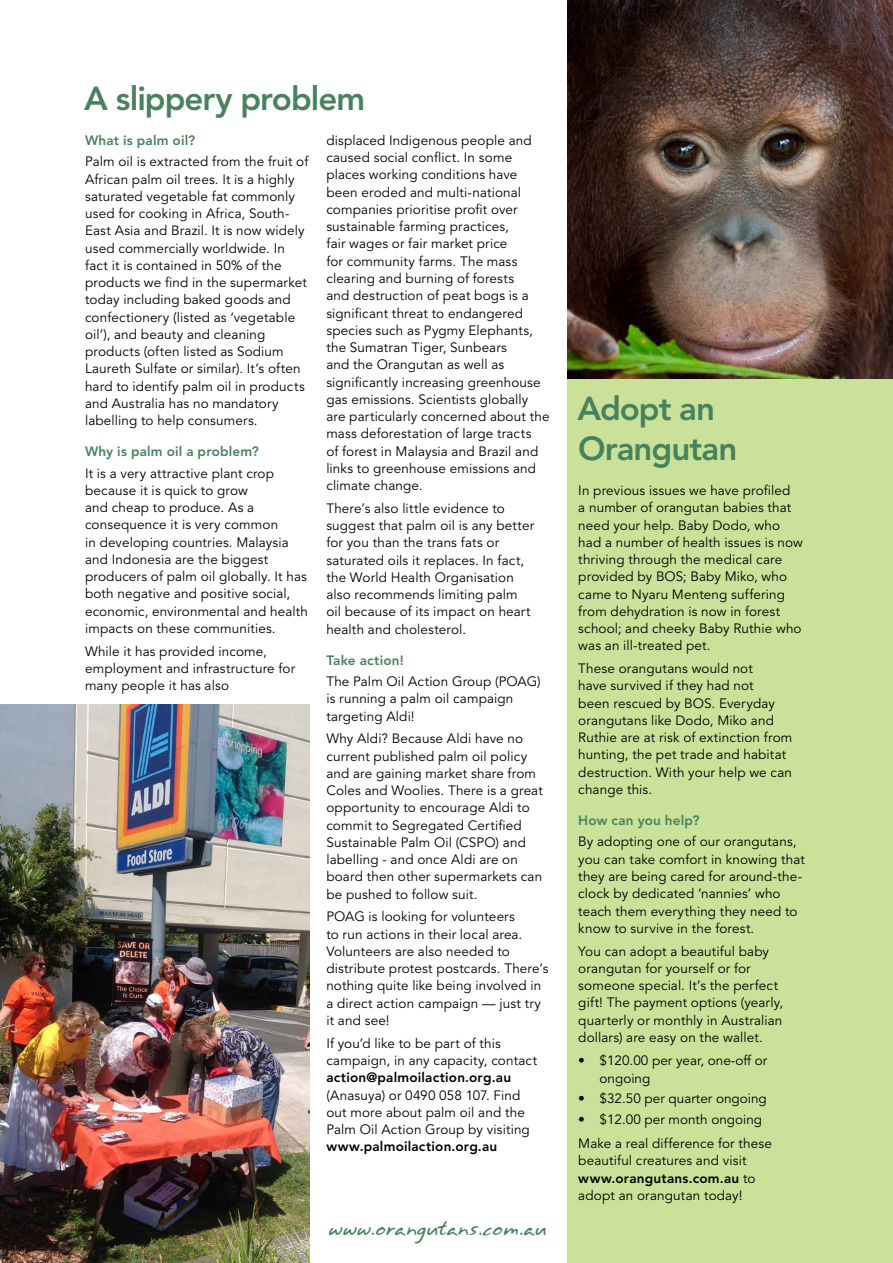
<style>
.page{position:relative;width:893px;height:1263px;background:#fff}
.page>*{position:absolute;margin:0;border:0;box-sizing:border-box;transform-origin:0 0}
.t1{font:800 33px/39.6px "Avenir LT Std";letter-spacing:-.03em;color:#47825d}
.t2{font:17.1px "Annifont";letter-spacing:-.035em;color:#47825d}
.t3{font:13.5px/17.2px "Avenir LT Std";letter-spacing:.01em;color:#000}
.t4{font:800 13.5px "Avenir LT Std";letter-spacing:.015em;color:#47825d}
.t5{font:800 13.5px "Avenir LT Std";letter-spacing:.015em;color:#000}
.s1{font-weight:800}
</style>
<div class="page">
<div style="left:568px;top:0;width:325px;height:1263px;background:#c9e199"></div>
<img style="left:0;top:704px;width:309px;height:559px">
<img style="left:568px;top:0;width:325px;height:378px">
<h1 class="t1" style="left:84px;top:79px;width:282px">A slippery problem</h1>
<p class="t4" style="left:85px;top:132px;width:112px">What is palm oil?</p>
<p class="t3" style="left:85px;top:153px;width:225px">Palm oil is extracted from the fruit of African palm oil trees. It is a highly saturated vegetable fat commonly used for cooking in Africa, South-East Asia and Brazil. It is now widely used commercially worldwide. In fact it is contained in 50% of the products we find in the supermarket today including baked goods and confectionery (listed as ‘vegetable oil’), and beauty and cleaning products (often listed as Sodium Laureth Sulfate or similar). It’s often hard to identify palm oil in products and Australia has no mandatory labelling to help consumers.</p>
<p class="t4" style="left:85px;top:443px;width:175px">Why is palm oil a problem?</p>
<p class="t3" style="left:85px;top:465px;width:225px">It is a very attractive plant crop because it is quick to grow<br>and cheap to produce. As a consequence it is very common<br>in developing countries. Malaysia and Indonesia are the biggest producers of palm oil globally. It has both negative and positive social, economic, environmental and health impacts on these communities.</p>
<p class="t3" style="left:85px;top:643px;width:212px">While it has provided income, employment and infrastructure for many people it has also</p>
<p class="t3" style="left:326px;top:132px;width:225px">displaced Indigenous people and caused social conflict. In some places working conditions have been eroded and multi-national companies prioritise profit over sustainable farming practices,<br>fair wages or fair market price<br>for community farms. The mass clearing and burning of forests<br>and destruction of peat bogs is a significant threat to endangered species such as Pygmy Elephants, the Sumatran Tiger, Sunbears<br>and the Orangutan as well as significantly increasing greenhouse gas emissions. Scientists globally are particularly concerned about the mass deforestation of large tracts<br>of forest in Malaysia and Brazil and links to greenhouse emissions and climate change.</p>
<p class="t3" style="left:326px;top:500px;width:209px">There’s also little evidence to suggest that palm oil is any better for you than the trans fats or saturated oils it replaces. In fact, the World Health Organisation also recommends limiting palm oil because of its impact on heart health and cholesterol.</p>
<p class="t4" style="left:326px;top:652px;width:79px">Take action!</p>
<p class="t3" style="left:326px;top:673px;width:216px">The Palm Oil Action Group (POAG) is running a palm oil campaign targeting Aldi!</p>
<p class="t3" style="left:326px;top:730px;width:218px">Why Aldi? Because Aldi have no current published palm oil policy and are gaining market share from<br>Coles and Woolies. There is a great opportunity to encourage Aldi to commit to Segregated Certified<br>Sustainable Palm Oil (CSPO) and labelling - and once Aldi are on board then other supermarkets can be pushed to follow suit.</p>
<p class="t3" style="left:326px;top:908px;width:224px">POAG is looking for volunteers<br>to run actions in their local area.<br>Volunteers are also needed to distribute protest postcards. There’s nothing quite like being involved in a direct action campaign — just try it and see!</p>
<p class="t3" style="left:326px;top:1035px;width:212px">If you’d like to be part of this campaign, in any capacity, contact</p>
<p class="t5" style="left:326px;top:1069px;width:186px">action@palmoilaction.org.au</p>
<p class="t3" style="left:326px;top:1087px;width:205px">(Anasuya) or 0490 058 107. Find out more about palm oil and the<br>Palm Oil Action Group by visiting</p>
<p class="t5" style="left:326px;top:1138px;width:173px">www.palmoilaction.org.au</p>
<p class="t2" style="left:328px;top:1213px;width:220px">www.orangutans.com.au</p>
<h1 class="t1" style="left:578px;top:389px;width:161px">Adopt an<br>Orangutan</h1>
<p class="t3" style="left:578px;top:482px;width:226px">In previous issues we have profiled<br>a number of orangutan babies that need your help. Baby Dodo, who had a number of health issues is now thriving through the medical care provided by BOS; Baby Miko, who came to Nyaru Menteng suffering from dehydration is now in forest school; and cheeky Baby Ruthie who was an ill-treated pet.</p>
<p class="t3" style="left:578px;top:660px;width:216px">These orangutans would not<br>have survived if they had not<br>been rescued by BOS. Everyday orangutans like Dodo, Miko and<br>Ruthie are at risk of extinction from hunting, the pet trade and habitat destruction. With your help we can change this.</p>
<p class="t4" style="left:578px;top:812px;width:123px">How can you help?</p>
<p class="t3" style="left:578px;top:833px;width:228px">By adopting one of our orangutans, you can take comfort in knowing that they are being cared for around-the&shy;clock by dedicated ‘nannies’ who teach them everything they need to know to survive in the forest.</p>
<p class="t3" style="left:578px;top:943px;width:206px">You can adopt a beautiful baby orangutan for yourself or for someone special. It’s the perfect gift! The payment options (yearly, quarterly or monthly in Australian dollars) are easy on the wallet.</p>
<p class="t3" style="left:600px;top:1052px;width:169px;line-height:18px;text-indent:-21px">• $120.00 per year, one-off or ongoing</p>
<p class="t3" style="left:578px;top:1090px;width:190px">• $32.50 per quarter ongoing</p>
<p class="t3" style="left:578px;top:1107px;width:195px;line-height:24.6px">• $12.00 per month ongoing<br>Make a real difference for these</p>
<p class="t3" style="left:578px;top:1152px;width:179px">beautiful creatures and visit <span class="s1">www.orangutans.com.au</span> to adopt an orangutan today!</p>
</div>
